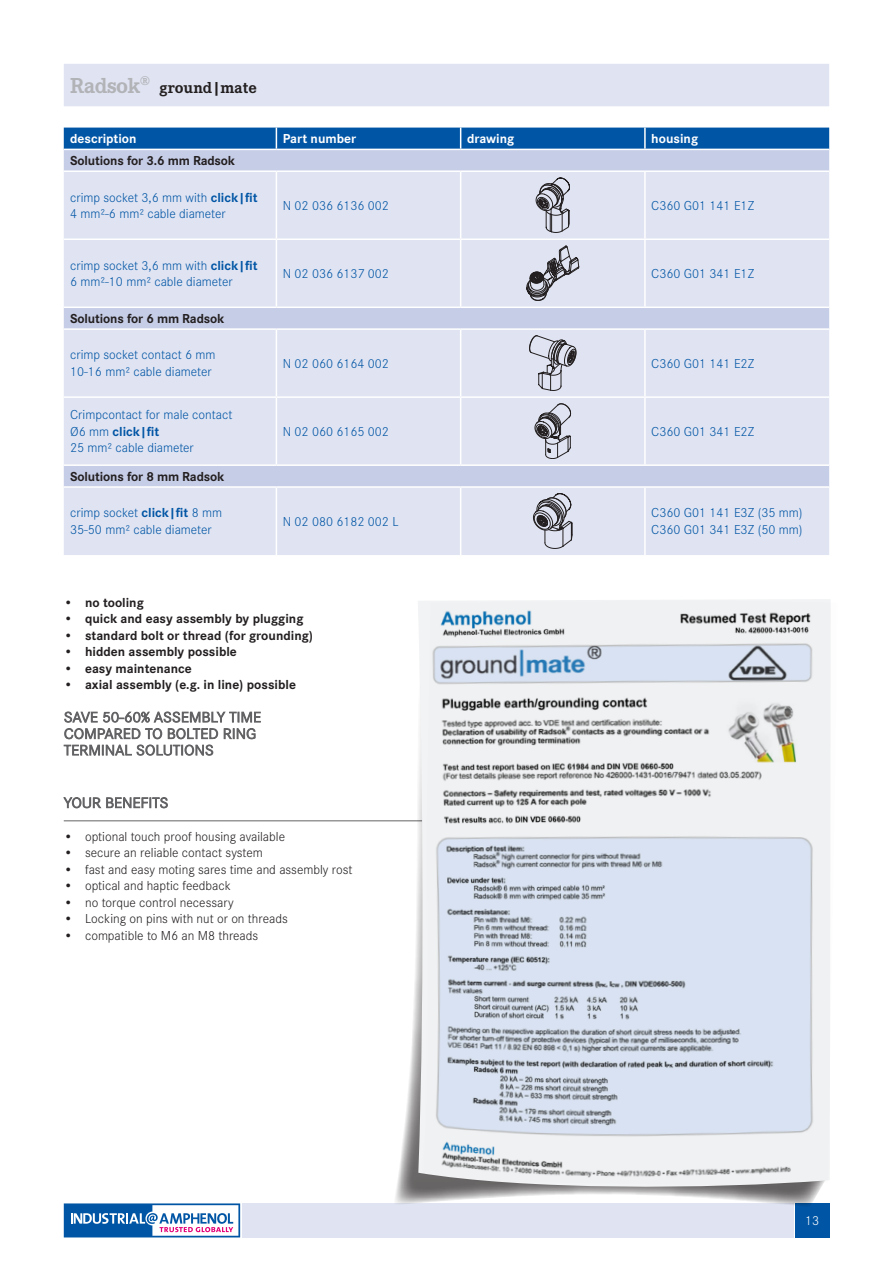
<style>
.page{position:relative;width:893px;height:1263px;background:#fff}
.page>*{position:absolute;margin:0;border:0;box-sizing:border-box;transform-origin:0 0}
.t1{font:700 22.5px "Corporate E";letter-spacing:-.025em;color:#b2b3b7}
.t2{font:700 16.5px "Corporate E";color:#231f20}
.t3{font:300 13.5px/16.5px "Corporate S";color:#0155a5}
.t4{font:300 13.5px "Corporate S";color:#231f20}
.t5{font:700 13.5px "Corporate S";color:#231f20}
.t6{font:700 13.5px "Corporate S";color:#fff}
.t7{font:300 13.5px "Corporate S";color:#fff}
.s1{font-weight:700}
.s2{font-family:"Corporate E"}
</style>
<div class="page">
<svg style="left:64px;top:1203px;width:176px;height:34px"></svg>
<div style="left:242px;top:1203px;width:552px;height:34px;background:#e0e4f2"></div>
<div style="left:795px;top:1203px;width:34px;height:34px;background:#0155a5"></div>
<div style="left:64px;top:64px;width:765px;height:42px;background:#e0e4f2"></div>
<svg style="left:64px;top:711px;width:197px;height:45px"></svg>
<div style="left:64px;top:150px;width:765px;height:20px;background:#c6cde7"></div>
<svg style="left:64px;top:172px;width:765px;height:383px;fill:#e0e4f2"></svg>
<div style="left:64px;top:128px;width:765px;height:21px;background:#0155a5"></div>
<hr style="left:644px;top:128px;width:2px;height:21px;background:#fff">
<hr style="left:276px;top:172px;width:1px;height:66px;background:#fff">
<hr style="left:460px;top:172px;width:1px;height:66px;background:#fff">
<hr style="left:644px;top:172px;width:2px;height:66px;background:#fff">
<hr style="left:64px;top:238px;width:212px;height:2px;background:#fff">
<hr style="left:276px;top:238px;width:185px;height:2px;background:#fff">
<hr style="left:276px;top:240px;width:1px;height:67px;background:#fff">
<hr style="left:461px;top:238px;width:184px;height:2px;background:#fff">
<hr style="left:460px;top:240px;width:1px;height:67px;background:#fff">
<hr style="left:644px;top:240px;width:2px;height:67px;background:#fff">
<hr style="left:64px;top:307px;width:212px;height:1px;background:#fff">
<hr style="left:276px;top:307px;width:185px;height:1px;background:#fff">
<hr style="left:461px;top:307px;width:184px;height:1px;background:#fff">
<hr style="left:64px;top:328px;width:212px;height:2px;background:#fff">
<hr style="left:276px;top:328px;width:185px;height:2px;background:#fff">
<hr style="left:276px;top:330px;width:1px;height:66px;background:#fff">
<hr style="left:461px;top:328px;width:184px;height:2px;background:#fff">
<hr style="left:460px;top:330px;width:1px;height:66px;background:#fff">
<hr style="left:645px;top:328px;width:184px;height:2px;background:#fff">
<hr style="left:644px;top:330px;width:2px;height:66px;background:#fff">
<hr style="left:64px;top:396px;width:212px;height:2px;background:#fff">
<hr style="left:276px;top:396px;width:185px;height:2px;background:#fff">
<hr style="left:276px;top:398px;width:1px;height:66px;background:#fff">
<hr style="left:461px;top:396px;width:184px;height:2px;background:#fff">
<hr style="left:460px;top:398px;width:1px;height:66px;background:#fff">
<hr style="left:645px;top:396px;width:184px;height:2px;background:#fff">
<hr style="left:644px;top:398px;width:2px;height:66px;background:#fff">
<hr style="left:64px;top:464px;width:212px;height:2px;background:#fff">
<hr style="left:276px;top:464px;width:185px;height:2px;background:#fff">
<hr style="left:461px;top:464px;width:184px;height:2px;background:#fff">
<hr style="left:64px;top:486px;width:212px;height:2px;background:#fff">
<hr style="left:276px;top:486px;width:185px;height:2px;background:#fff">
<hr style="left:276px;top:488px;width:1px;height:67px;background:#fff">
<hr style="left:461px;top:486px;width:184px;height:2px;background:#fff">
<hr style="left:460px;top:488px;width:1px;height:67px;background:#fff">
<hr style="left:645px;top:486px;width:184px;height:2px;background:#fff">
<hr style="left:644px;top:488px;width:2px;height:67px;background:#fff">
<hr style="left:645px;top:238px;width:184px;height:2px;background:#fff">
<hr style="left:645px;top:307px;width:184px;height:1px;background:#fff">
<hr style="left:645px;top:464px;width:184px;height:2px;background:#fff">
<svg style="left:536px;top:178px;width:34px;height:55px"></svg>
<svg style="left:526px;top:246px;width:53px;height:55px"></svg>
<svg style="left:529px;top:335px;width:48px;height:56px"></svg>
<svg style="left:535px;top:403px;width:36px;height:56px"></svg>
<svg style="left:533px;top:493px;width:40px;height:56px"></svg>
<hr style="left:64px;top:820px;width:390px;height:1px;background:#636366">
<svg style="left:64px;top:797px;width:104px;height:11px"></svg>
<svg style="left:392px;top:820px;width:438px;height:388px"></svg>
<img style="left:421px;top:599px;width:410px;height:588px">
<h1 class="t1" style="left:70px;top:69px;width:81px">Radsok<sup>®</sup></h1>
<p class="t2" style="left:159px;top:75px;width:99px">ground|mate</p>
<p class="t6" style="left:70px;top:128px;width:68px">description</p>
<p class="t6" style="left:283px;top:128px;width:75px">Part number</p>
<p class="t6" style="left:467px;top:128px;width:49px">drawing</p>
<p class="t6" style="left:651px;top:128px;width:48px">housing</p>
<p class="t5" style="left:70px;top:150px;width:166px">Solutions for 3.6 mm Radsok</p>
<p class="t3" style="left:70px;top:188px;width:189px">crimp socket 3,6 mm with <span class="s1">click|fit<br></span>4 mm²-6 mm² cable diameter</p>
<p class="t3" style="left:283px;top:196px;width:108px">N 02 036 6136 002</p>
<p class="t3" style="left:651px;top:196px;width:104px">C360 G01 141 E1Z</p>
<p class="t3" style="left:70px;top:256px;width:189px">crimp socket 3,6 mm with <span class="s1">click|fit<br></span>6 mm²-10 mm² cable diameter</p>
<p class="t3" style="left:283px;top:264px;width:108px">N 02 036 6137 002</p>
<p class="t3" style="left:651px;top:264px;width:104px">C360 G01 341 E1Z</p>
<p class="t5" style="left:70px;top:308px;width:156px">Solutions for 6 mm Radsok</p>
<p class="t3" style="left:70px;top:346px;width:147px">crimp socket contact 6 mm<br>10-16 mm² cable diameter</p>
<p class="t3" style="left:283px;top:354px;width:108px">N 02 060 6164 002</p>
<p class="t3" style="left:651px;top:354px;width:104px">C360 G01 141 E2Z</p>
<p class="t3" style="left:70px;top:406px;width:164px">Crimpcontact for male contact<br>Ø6 mm <span class="s1">click|fit<br></span>25 mm² cable diameter</p>
<p class="t3" style="left:283px;top:422px;width:108px">N 02 060 6165 002</p>
<p class="t3" style="left:651px;top:422px;width:104px">C360 G01 341 E2Z</p>
<p class="t5" style="left:70px;top:465px;width:156px">Solutions for 8 mm Radsok</p>
<p class="t3" style="left:70px;top:504px;width:153px">crimp socket <span class="s1">click|fit</span> 8 mm<br>35-50 mm² cable diameter</p>
<p class="t3" style="left:283px;top:512px;width:117px">N 02 080 6182 002 L</p>
<p class="t3" style="left:651px;top:504px;width:153px">C360 G01 141 E3Z (35 mm)<br>C360 G01 341 E3Z (50 mm)</p>
<p class="t5" style="left:64px;top:591px;width:82px"><span class="s2">•</span> no tooling</p>
<p class="t5" style="left:64px;top:608px;width:241px"><span class="s2">•</span> quick and easy assembly by plugging</p>
<p class="t5" style="left:64px;top:624px;width:251px"><span class="s2">•</span> standard bolt or thread (for grounding)</p>
<p class="t5" style="left:64px;top:641px;width:175px"><span class="s2">•</span> hidden assembly possible</p>
<p class="t5" style="left:64px;top:657px;width:129px"><span class="s2">•</span> easy maintenance</p>
<p class="t5" style="left:64px;top:674px;width:234px"><span class="s2">•</span> axial assembly (e.g. in line) possible</p>
<p class="t4" style="left:64px;top:827px;width:223px"><span class="s2">•</span> optional touch proof housing available</p>
<p class="t4" style="left:64px;top:843px;width:201px"><span class="s2">•</span> secure an reliable contact system</p>
<p class="t4" style="left:64px;top:860px;width:290px"><span class="s2">•</span> fast and easy moting sares time and assembly rost</p>
<p class="t4" style="left:64px;top:876px;width:169px"><span class="s2">•</span> optical and haptic feedback</p>
<p class="t4" style="left:64px;top:893px;width:171px"><span class="s2">•</span> no torque control necessary</p>
<p class="t4" style="left:64px;top:909px;width:226px"><span class="s2">•</span> Locking on pins with nut or on threads</p>
<p class="t4" style="left:64px;top:926px;width:196px"><span class="s2">•</span> compatible to M6 an M8 threads</p>
<p class="t7" style="left:805px;top:1211px;width:16px">13</p>
</div>
